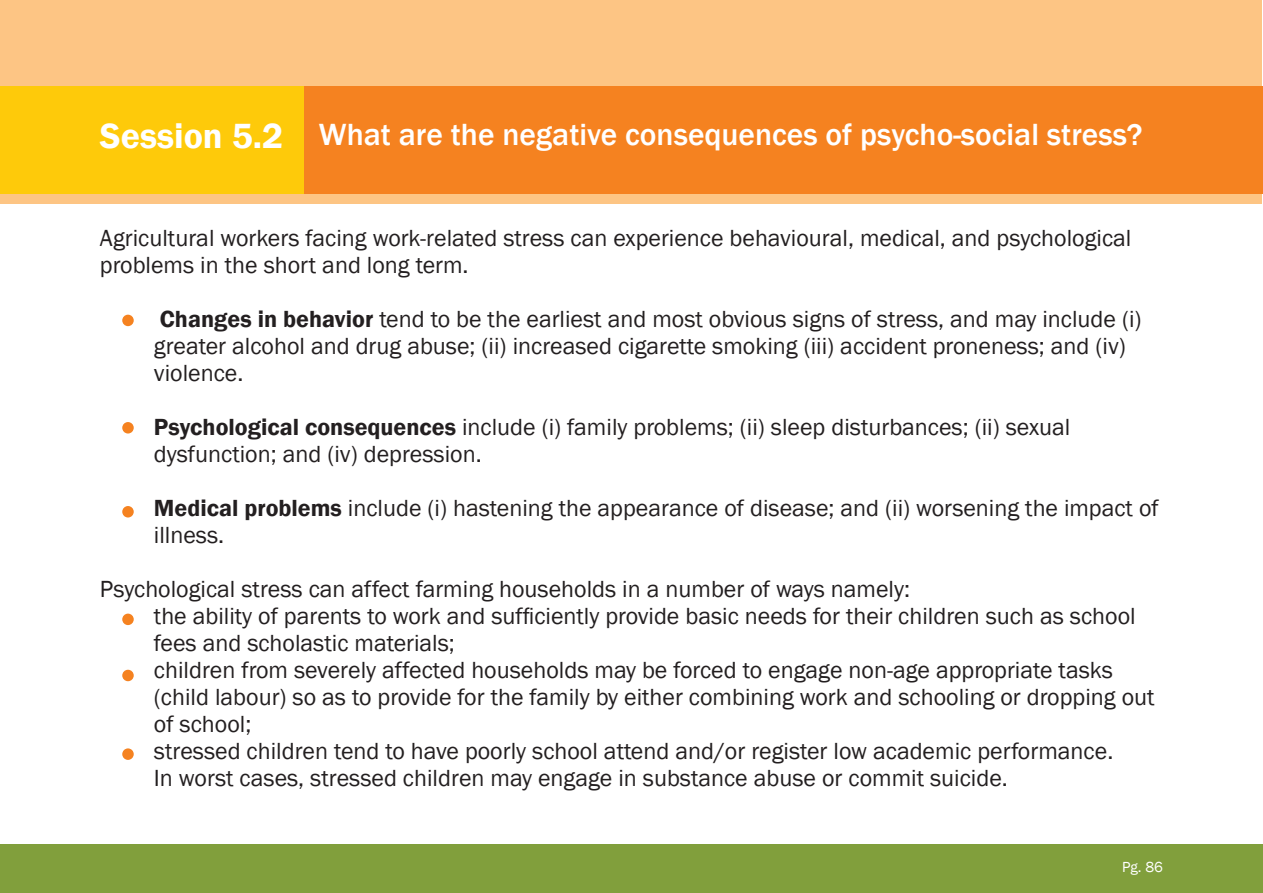
<style>
.page{position:relative;width:1263px;height:893px;background:#fff}
.page>*{position:absolute;margin:0;border:0;box-sizing:border-box;transform-origin:0 0}
.t1{font:600 36px "Franklin Gothic";color:#fff}
.t2{font:500 31.5px "Franklin Gothic";color:#fff}
.t3{font:24px/27px "Franklin Gothic";color:#231f20}
.t4{font:15px "Franklin Gothic";color:#fff}
.s1{font-weight:600}
</style>
<div class="page">
<div style="left:0;top:845px;width:1263px;height:48px;background:#819f3c"></div>
<div style="left:1px;top:1px;width:1261px;height:203px;background:#fdc584"></div>
<div style="left:303px;top:86px;width:960px;height:107px;background:#f58220"></div>
<div style="left:1px;top:86px;width:303px;height:107px;background:#feca0a"></div>
<div style="left:122px;top:315px;width:12px;height:11px;background:#f58220;border-radius:50%"></div>
<div style="left:122px;top:422px;width:12px;height:11px;background:#f58220;border-radius:50%"></div>
<div style="left:122px;top:506px;width:12px;height:11px;background:#f58220;border-radius:50%"></div>
<div style="left:122px;top:614px;width:12px;height:11px;background:#f58220;border-radius:50%"></div>
<div style="left:122px;top:670px;width:12px;height:11px;background:#f58220;border-radius:50%"></div>
<div style="left:122px;top:748px;width:12px;height:12px;background:#f58220;border-radius:50%"></div>
<p class="t1" style="left:100px;top:114px;width:185px">Session 5.2</p>
<p class="t2" style="left:319px;top:115px;width:825px">What are the negative consequences of psycho-social stress?</p>
<p class="t3" style="left:100px;top:225px;width:1033px">Agricultural workers facing work-related stress can experience behavioural, medical, and psychological</p>
<p class="t3" style="left:100px;top:252px;width:370px">problems in the short and long term.</p>
<p class="t3" style="left:154px;top:306px;width:989px"><span class="s1">Changes in behavior</span> tend to be the earliest and most obvious signs of stress, and may include (i) greater alcohol and drug abuse; (ii) increased cigarette smoking (iii) accident proneness; and (iv) violence.</p>
<p class="t3" style="left:154px;top:414px;width:918px"><span class="s1">Psychological consequences</span> include (i) family problems; (ii) sleep disturbances; (ii) sexual dysfunction; and (iv) depression.</p>
<p class="t3" style="left:154px;top:495px;width:1006px"><span class="s1">Medical problems</span> include (i) hastening the appearance of disease; and (ii) worsening the impact of</p>
<p class="t3" style="left:154px;top:522px;width:72px">illness.</p>
<p class="t3" style="left:100px;top:576px;width:812px">Psychological stress can affect farming households in a number of ways namely:</p>
<p class="t3" style="left:154px;top:603px;width:983px">the ability of parents to work and sufficiently provide basic needs for their children such as school fees and scholastic materials;</p>
<p class="t3" style="left:154px;top:657px;width:1002px">children from severely affected households may be forced to engage non-age appropriate tasks (child labour) so as to provide for the family by either combining work and schooling or dropping out of school;</p>
<p class="t3" style="left:154px;top:738px;width:961px">stressed children tend to have poorly school attend and/or register low academic performance.</p>
<p class="t3" style="left:154px;top:765px;width:855px">In worst cases, stressed children may engage in substance abuse or commit suicide.</p>
<p class="t4" style="left:1122px;top:858px;width:42px">Pg. 86</p>
</div>
